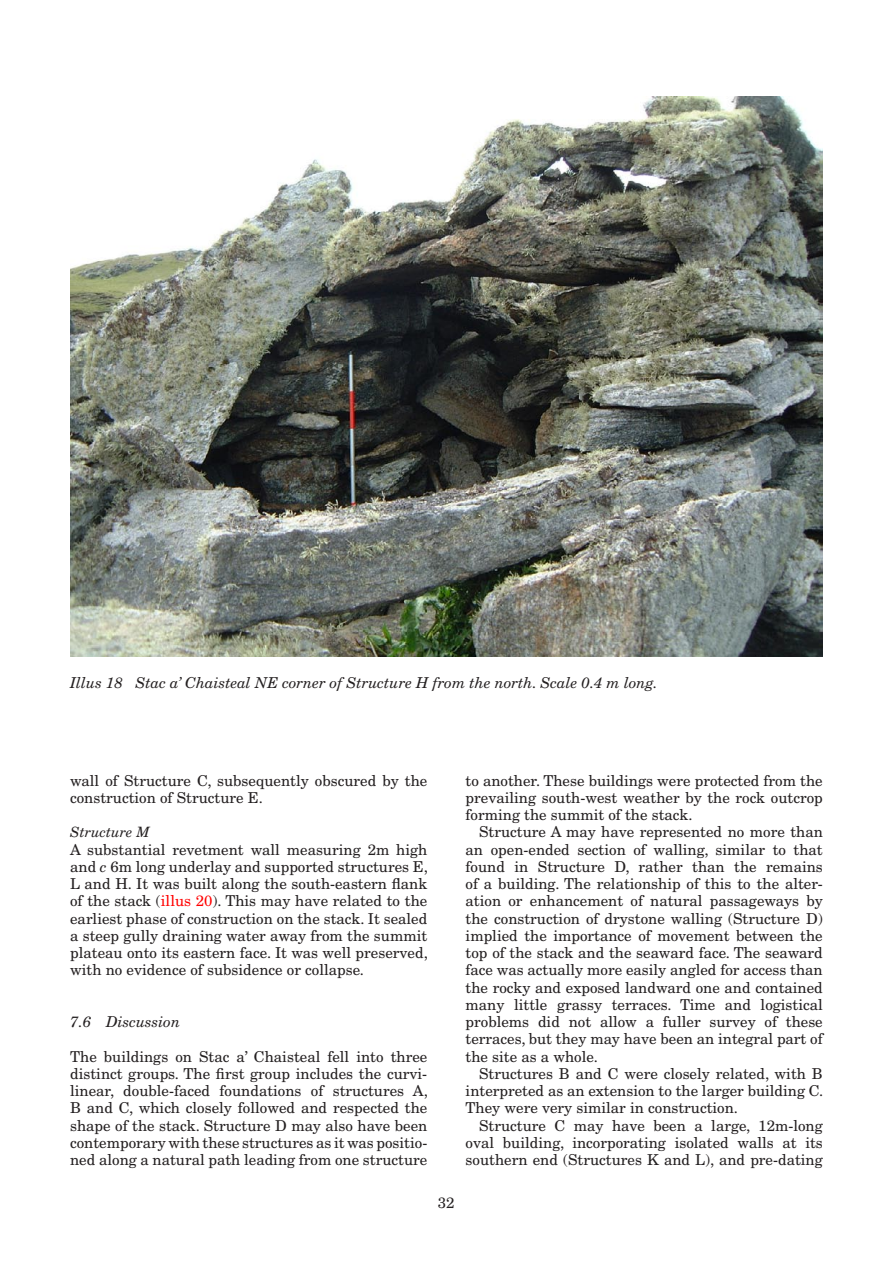
<style>
.page{position:relative;width:893px;height:1263px;background:#fff}
.page>*{position:absolute;margin:0;border:0;box-sizing:border-box;transform-origin:0 0}
.t1{font:15px/17.2px "New Century Schlbk";color:#231f20;text-align:justify}
.t2{font:italic 15px "New Century Schlbk";color:#231f20}
.t3{font:italic 14.25px "New Century Schlbk";color:#231f20}
.s1{font-style:italic}
.s2{color:#f00}
</style>
<div class="page">
<img style="left:70px;top:96px;width:753px;height:560px">
<p class="t2" style="left:70px;top:674px;width:586px">Illus 18 Stac a’ Chaisteal NE corner of Structure H from the north. Scale 0.4 m long.</p>
<p class="t1" style="left:70px;top:771px;width:359px">wall of Structure C, subsequently obscured by the construction of Structure E.</p>
<p class="t3" style="left:70px;top:824px;width:81px">Structure M</p>
<p class="t1" style="left:70px;top:840px;width:359px">A substantial revetment wall measuring 2m high and <span class="s1">c</span> 6m long underlay and supported structures E, L and H. It was built along the south-eastern flank of the stack (<span class="s2">illus 20</span>). This may have related to the earliest phase of construction on the stack. It sealed a steep gully draining water away from the summit plateau onto its eastern face. It was well preserved, with no evidence of subsidence or collapse.</p>
<p class="t2" style="left:70px;top:1013px;width:112px">7.6 Discussion</p>
<p class="t1" style="left:70px;top:1047px;width:359px;text-align:left">The buildings on Stac a’ Chaisteal fell into three distinct groups. The first group includes the curvi&shy;linear, double-faced foundations of structures A, B and C, which closely followed and respected the shape of the stack. Structure D may also have been contemporary with these structures as it was positio&shy;ned along a natural path leading from one structure</p>
<p class="t1" style="left:438px;top:1194px;width:18px">32</p>
<p class="t1" style="left:466px;top:771px;width:359px">to another. These buildings were protected from the prevailing south-west weather by the rock outcrop forming the summit of the stack.</p>
<p class="t1" style="left:466px;top:823px;width:359px;text-indent:14px">Structure A may have represented no more than an open-ended section of walling, similar to that found in Structure D, rather than the remains of a building. The relationship of this to the alter&shy;ation or enhancement of natural passageways by the construction of drystone walling (Structure D) implied the importance of movement between the top of the stack and the seaward face. The seaward face was actually more easily angled for access than the rocky and exposed landward one and contained many little grassy terraces. Time and logistical problems did not allow a fuller survey of these terraces, but they may have been an integral part of the site as a whole.</p>
<p class="t1" style="left:466px;top:1065px;width:359px;text-indent:14px">Structures B and C were closely related, with B interpreted as an extension to the larger building C.<br>They were very similar in construction.</p>
<p class="t1" style="left:466px;top:1116px;width:359px;text-indent:13px">Structure C may have been a large, 12m-long oval building, incorporating isolated walls at its southern end (Structures K and L), and pre-dating</p>
</div>
